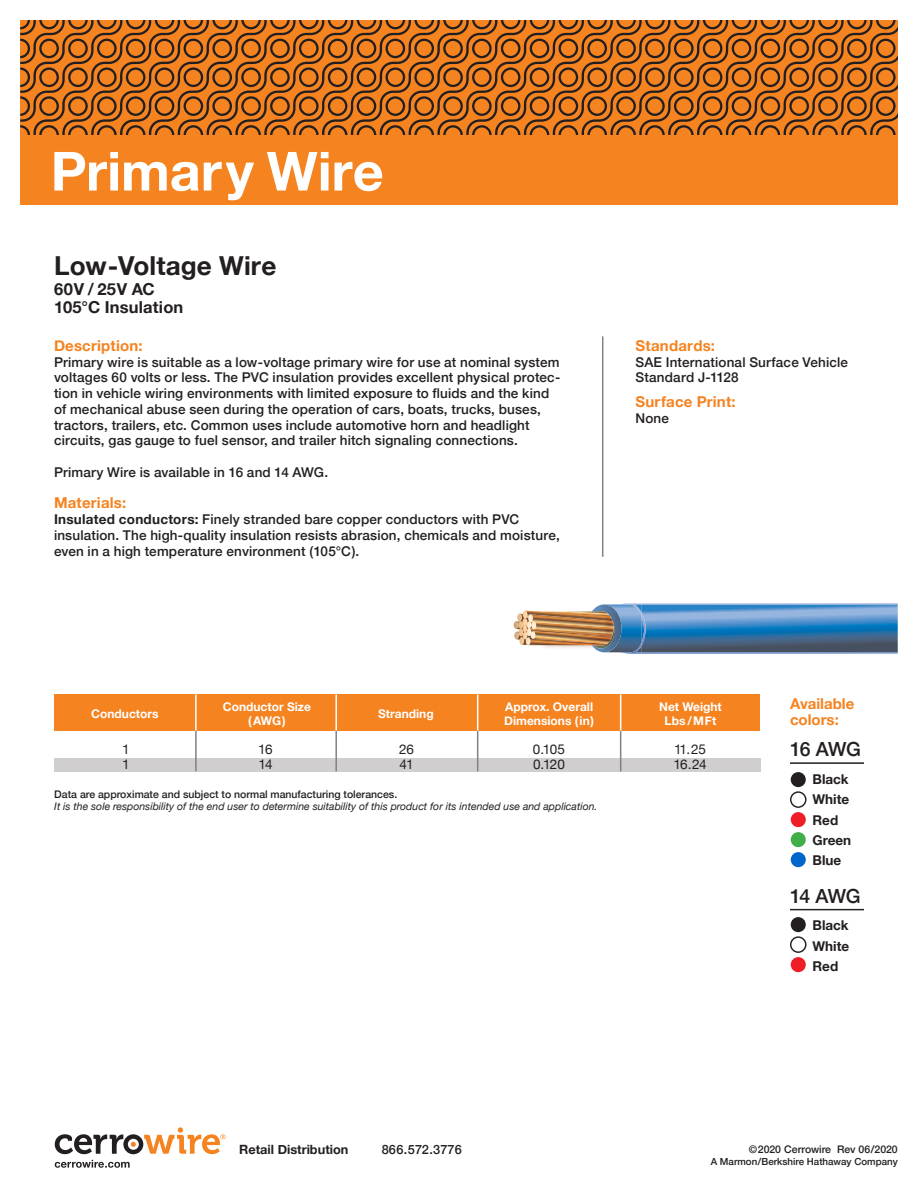
<style>
.page{position:relative;width:918px;height:1188px;background:#fff}
.page>*{position:absolute;margin:0;border:0;box-sizing:border-box;transform-origin:0 0}
.t1{font:700 54px "Helvetica Neue";color:#fff}
.t2{font:700 26.1px "Helvetica Neue";letter-spacing:.005em;color:#231f20}
.t3{font:500 19.5px "Helvetica Neue";letter-spacing:-.035em;color:#231f20}
.t4{font:700 16.5px "Helvetica Neue";letter-spacing:.01em;color:#231f20}
.t5{font:700 15px "Helvetica Neue";letter-spacing:.015em;color:#f58320}
.t6{font:500 13.5px/15.8px "Helvetica Neue";letter-spacing:.01em;color:#231f20}
.t7{font:700 13.5px "Helvetica Neue";color:#231f20}
.t8{font:13.5px "Helvetica Neue";letter-spacing:-.04em;color:#231f20}
.t9{font:700 12.75px "Helvetica Neue";color:#231f20}
.t10{font:500 12.75px "Helvetica Neue";letter-spacing:.01em;color:#231f20}
.t11{font:700 12px "Helvetica Neue";color:#fff}
.t12{font:italic 10.5px "Helvetica Neue";color:#231f20}
.t13{font:500 10.5px "Helvetica Neue";color:#231f20}
.t14{font:500 9.75px "Helvetica Neue";color:#231f20}
.s1{font-weight:700}
</style>
<div class="page">
<div style="left:20px;top:20px;width:878px;height:185px;background:#f58320"></div>
<svg style="left:20px;top:20px;width:878px;height:115px"></svg>
<hr style="left:602px;top:336px;width:1px;height:221px;background:#808180">
<svg style="left:55px;top:1127px;width:171px;height:27px"></svg>
<svg style="left:55px;top:1160px;width:75px;height:8px"></svg>
<div style="left:54px;top:694px;width:705px;height:37px;background:#f58320"></div>
<div style="left:54px;top:758px;width:706px;height:13px;background:#d0cece"></div>
<hr style="left:195px;top:694px;width:2px;height:37px;background:#fff">
<hr style="left:335px;top:694px;width:2px;height:37px;background:#fff">
<hr style="left:477px;top:694px;width:1px;height:37px;background:#fff">
<hr style="left:620px;top:694px;width:1px;height:37px;background:#fff">
<hr style="left:477px;top:731px;width:1px;height:40px;background:#808180">
<hr style="left:335px;top:731px;width:2px;height:40px;background:#808180">
<hr style="left:195px;top:731px;width:2px;height:40px;background:#808180">
<hr style="left:620px;top:731px;width:1px;height:40px;background:#808180">
<svg style="left:641px;top:603px;width:257px;height:51px"></svg>
<img style="left:524px;top:610px;width:96px;height:43px">
<img style="left:592px;top:604px;width:28px;height:48px">
<img style="left:593px;top:611px;width:21px;height:38px">
<img style="left:536px;top:628px;width:78px;height:6px">
<img style="left:536px;top:611px;width:77px;height:3px">
<img style="left:536px;top:614px;width:78px;height:14px">
<img style="left:536px;top:629px;width:77px;height:12px">
<img style="left:536px;top:644px;width:71px;height:1px">
<img style="left:536px;top:631px;width:76px;height:13px">
<img style="left:620px;top:603px;width:21px;height:51px">
<svg style="left:514px;top:611px;width:22px;height:34px"></svg>
<div style="left:791px;top:812px;width:15px;height:15px;background:#ee1d26;border-radius:50%"></div>
<svg style="left:791px;top:792px;width:15px;height:15px"></svg>
<div style="left:790px;top:791px;width:17px;height:17px;border:1px solid #231f20;border-radius:50%"></div>
<div style="left:791px;top:852px;width:15px;height:15px;background:#06c;border-radius:50%"></div>
<div style="left:791px;top:772px;width:15px;height:15px;background:#231f20;border-radius:50%"></div>
<div style="left:791px;top:832px;width:15px;height:15px;background:#40ae49;border-radius:50%"></div>
<div style="left:791px;top:957px;width:15px;height:15px;background:#ee1d26;border-radius:50%"></div>
<svg style="left:791px;top:937px;width:15px;height:15px"></svg>
<div style="left:790px;top:936px;width:17px;height:17px;border:1px solid #231f20;border-radius:50%"></div>
<div style="left:791px;top:917px;width:15px;height:15px;background:#231f20;border-radius:50%"></div>
<hr style="left:790px;top:762px;width:74px;height:2px;background:#231f20">
<hr style="left:790px;top:909px;width:74px;height:1px;background:#231f20">
<p class="t1" style="left:51px;top:129px;width:335px">Primary Wire</p>
<p class="t2" style="left:54px;top:245px;width:224px">Low-Voltage Wire</p>
<p class="t4" style="left:54px;top:276px;width:102px">60V / 25V AC</p>
<p class="t4" style="left:54px;top:294px;width:131px">105°C Insulation</p>
<p class="t5" style="left:54px;top:334px;width:90px">Description:</p>
<p class="t6" style="left:54px;top:353px;width:508px;text-align:justify">Primary wire is suitable as a low-voltage primary wire for use at nominal system voltages 60 volts or less. The PVC insulation provides excellent physical protec&shy;tion in vehicle wiring environments with limited exposure to fluids and the kind</p>
<p class="t6" style="left:54px;top:400px;width:488px">of mechanical abuse seen during the operation of cars, boats, trucks, buses, tractors, trailers, etc. Common uses include automotive horn and headlight</p>
<p class="t6" style="left:54px;top:432px;width:465px">circuits, gas gauge to fuel sensor, and trailer hitch signaling connections.</p>
<p class="t6" style="left:54px;top:463px;width:276px">Primary Wire is available in 16 and 14 AWG.</p>
<p class="t5" style="left:54px;top:491px;width:74px">Materials:</p>
<p class="t6" style="left:54px;top:510px;width:467px"><span class="s1">Insulated conductors:</span> Finely stranded bare copper conductors with PVC</p>
<p class="t6" style="left:54px;top:526px;width:507px">insulation. The high-quality insulation resists abrasion, chemicals and moisture, even in a high temperature environment (105°C).</p>
<p class="t5" style="left:635px;top:334px;width:81px">Standards:</p>
<p class="t6" style="left:635px;top:353px;width:214px">SAE International Surface Vehicle</p>
<p class="t6" style="left:635px;top:369px;width:105px">Standard J-1128</p>
<p class="t5" style="left:635px;top:390px;width:102px">Surface Print:</p>
<p class="t6" style="left:635px;top:409px;width:35px">None</p>
<p class="t11" style="left:223px;top:697px;width:90px">Conductor Size</p>
<p class="t11" style="left:248px;top:711px;width:39px">(AWG)</p>
<p class="t11" style="left:91px;top:704px;width:69px">Conductors</p>
<p class="t11" style="left:378px;top:704px;width:57px">Stranding</p>
<p class="t11" style="left:505px;top:697px;width:89px">Approx. Overall</p>
<p class="t11" style="left:504px;top:711px;width:91px">Dimensions (in)</p>
<p class="t11" style="left:659px;top:697px;width:64px">Net Weight</p>
<p class="t11" style="left:665px;top:711px;width:53px">Lbs /MFt</p>
<p class="t8" style="left:122px;top:739px;width:9px">1</p>
<p class="t8" style="left:258px;top:739px;width:16px">16</p>
<p class="t8" style="left:399px;top:739px;width:16px">26</p>
<p class="t8" style="left:533px;top:739px;width:34px">0.105</p>
<p class="t8" style="left:674px;top:739px;width:33px">11.25</p>
<p class="t8" style="left:122px;top:755px;width:9px">1</p>
<p class="t8" style="left:258px;top:755px;width:16px">14</p>
<p class="t8" style="left:399px;top:755px;width:16px">41</p>
<p class="t8" style="left:533px;top:755px;width:33px">0.120</p>
<p class="t8" style="left:673px;top:755px;width:35px">16.24</p>
<p class="t13" style="left:54px;top:785px;width:344px">Data are approximate and subject to normal manufacturing tolerances.</p>
<p class="t12" style="left:54px;top:798px;width:545px">It is the sole responsibility of the end user to determine suitability of this product for its intended use and application.</p>
<p class="t5" style="left:790px;top:692px;width:66px">Available</p>
<p class="t5" style="left:790px;top:708px;width:50px">colors:</p>
<p class="t3" style="left:790px;top:734px;width:73px">16 AWG</p>
<p class="t7" style="left:813px;top:769px;width:38px">Black</p>
<p class="t7" style="left:813px;top:789px;width:38px">White</p>
<p class="t7" style="left:813px;top:809px;width:27px">Red</p>
<p class="t7" style="left:813px;top:829px;width:40px">Green</p>
<p class="t7" style="left:813px;top:850px;width:30px">Blue</p>
<p class="t3" style="left:790px;top:880px;width:72px">14 AWG</p>
<p class="t7" style="left:813px;top:915px;width:38px">Black</p>
<p class="t7" style="left:813px;top:935px;width:38px">White</p>
<p class="t7" style="left:813px;top:955px;width:27px">Red</p>
<p class="t9" style="left:239px;top:1139px;width:111px">Retail Distribution</p>
<p class="t10" style="left:382px;top:1139px;width:82px">866.572.3776</p>
<p class="t13" style="left:749px;top:1141px;width:150px">©2020 Cerrowire Rev 06/2020</p>
<p class="t14" style="left:711px;top:1154px;width:188px">A Marmon/Berkshire Hathaway Company</p>
</div>
